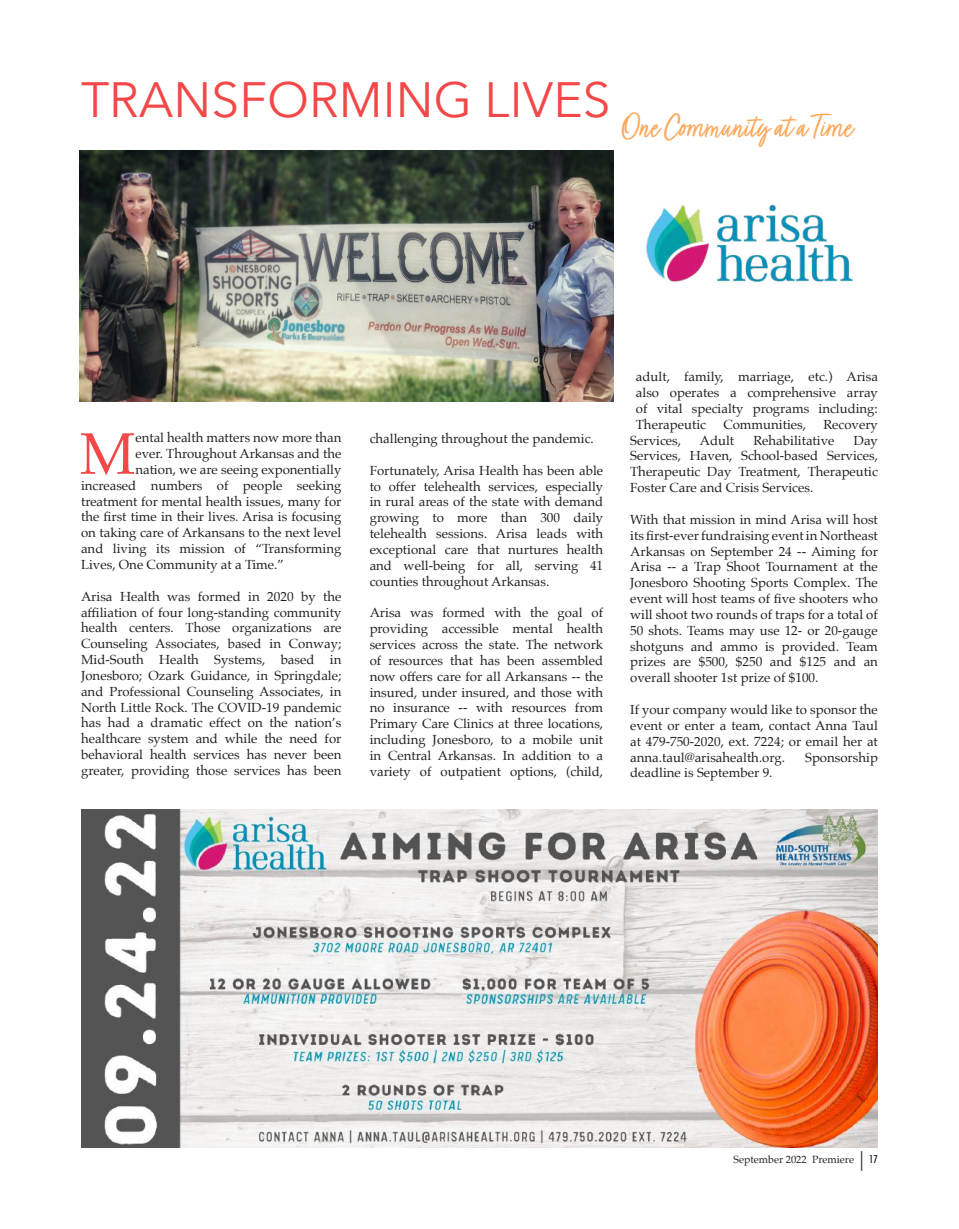
<style>
.page{position:relative;width:959px;height:1229px;background:#fff}
.page>*{position:absolute;margin:0;border:0;box-sizing:border-box;transform-origin:0 0}
.t1{font:58.5px "Palatino";color:#f34748}
.t2{font:49.5px "Avenir Next";color:#f34748}
.t3{font:37.5px "Turbinado Light Pro";color:#fda85b}
.t4{font:13.2px/15.9px "Palatino";color:#241f1f;text-align:justify}
.t5{font:10.5px "Palatino";color:#241f1f}
.s1{font-family:"Futura";font-weight:500;font-stretch:condensed;font-size:21px}
.s2{font-family:"Futura";font-weight:500;font-stretch:condensed}
</style>
<div class="page">
<img style="left:81px;top:809px;width:797px;height:338px">
<img style="left:80px;top:150px;width:533px;height:251px">
<img style="left:646px;top:204px;width:207px;height:78px">
<h2 class="t2" style="left:81px;top:58px;width:531px">TRANSFORMING LIVES</h2>
<h3 class="t3" style="left:621px;top:106px;width:233px">One Community at a Time</h3>
<h1 class="t1" style="left:80px;top:405px;width:57px">M</h1>
<p class="t4" style="left:135px;top:430px;width:207px">ental health matters now more than</p>
<p class="t4" style="left:135px;top:445px;width:207px">ever. Throughout Arkansas and the</p>
<p class="t4" style="left:135px;top:461px;width:207px">nation, we are seeing exponentially</p>
<p class="t4" style="left:81px;top:477px;width:262px">increased numbers of people seeking</p>
<p class="t4" style="left:81px;top:493px;width:262px">treatment for mental health issues, many for</p>
<p class="t4" style="left:81px;top:509px;width:262px">the first time in their lives. Arisa is focusing</p>
<p class="t4" style="left:81px;top:525px;width:262px">on taking care of Arkansans to the next level</p>
<p class="t4" style="left:81px;top:540px;width:262px">and living its mission of “Transforming</p>
<p class="t4" style="left:81px;top:556px;width:205px">Lives, One Community at a Time.”</p>
<p class="t4" style="left:81px;top:588px;width:262px">Arisa Health was formed in 2020 by the affiliation of four long-standing community health centers. Those organizations are Counseling Associates, based in Conway; Mid-South Health Systems, based in Jonesboro; Ozark Guidance, in Springdale; and Professional Counseling Associates, in North Little Rock. The COVID-19 pandemic has had a dramatic effect on the nation’s healthcare system and while the need for behavioral health services has never been greater, providing those services has been</p>
<p class="t4" style="left:369px;top:430px;width:226px">challenging throughout the pandemic.</p>
<p class="t4" style="left:369px;top:462px;width:235px">Fortunately, Arisa Health has been able to offer telehealth services, especially in rural areas of the state with demand growing to more than 300 daily telehealth sessions. Arisa leads with exceptional care that nurtures health and well-being for all, serving 41 counties throughout Arkansas.</p>
<p class="t4" style="left:369px;top:605px;width:235px">Arisa was formed with the goal of providing accessible mental health services across the state. The network of resources that has been assembled now offers care for all Arkansans -- the insured, under insured, and those with no insurance -- with resources from Primary Care Clinics at three locations, including Jonesboro, to a mobile unit in Central Arkansas. In addition to a variety of outpatient options, (child,</p>
<p class="t4" style="left:636px;top:369px;width:243px">adult, family, marriage, etc.) Arisa also operates a comprehensive array of vital specialty programs including:<br>Therapeutic</p>
<p class="t4" style="left:723px;top:416px;width:84px">Communities,</p>
<p class="t4" style="left:823px;top:416px;width:56px">Recovery</p>
<p class="t4" style="left:630px;top:432px;width:52px">Services,</p>
<p class="t4" style="left:699px;top:432px;width:36px">Adult</p>
<p class="t4" style="left:753px;top:432px;width:83px">Rehabilitative</p>
<p class="t4" style="left:630px;top:432px;width:249px;text-indent:223px">Day Services, Haven, School-based Services, Therapeutic Day Treatment, Therapeutic Foster Care and Crisis Services.</p>
<p class="t4" style="left:630px;top:511px;width:249px">With that mission in mind Arisa will host its first-ever fundraising event in Northeast Arkansas on September 24 -- Aiming for Arisa -- a Trap Shoot Tournament at the Jonesboro Shooting Sports Complex. The event will host teams of five shooters who will shoot two rounds of traps for a total of 50 shots. Teams may use 12- or 20-gauge shotguns and ammo is provided. Team prizes are $500, $250 and $125 and an overall shooter 1st prize of $100.</p>
<p class="t4" style="left:630px;top:701px;width:249px">If your company would like to sponsor the event or enter a team, contact Anna Taul at 479-750-2020, ext. 7224; or email her at anna.taul@arisahealth.org.</p>
<p class="t4" style="left:805px;top:749px;width:74px">Sponsorship</p>
<p class="t4" style="left:630px;top:765px;width:144px">deadline is September 9.</p>
<p class="t5" style="left:733px;top:1150px;width:146px">September 2022 Premiere <span class="s1">|</span> <span class="s2">17</span></p>
</div>
